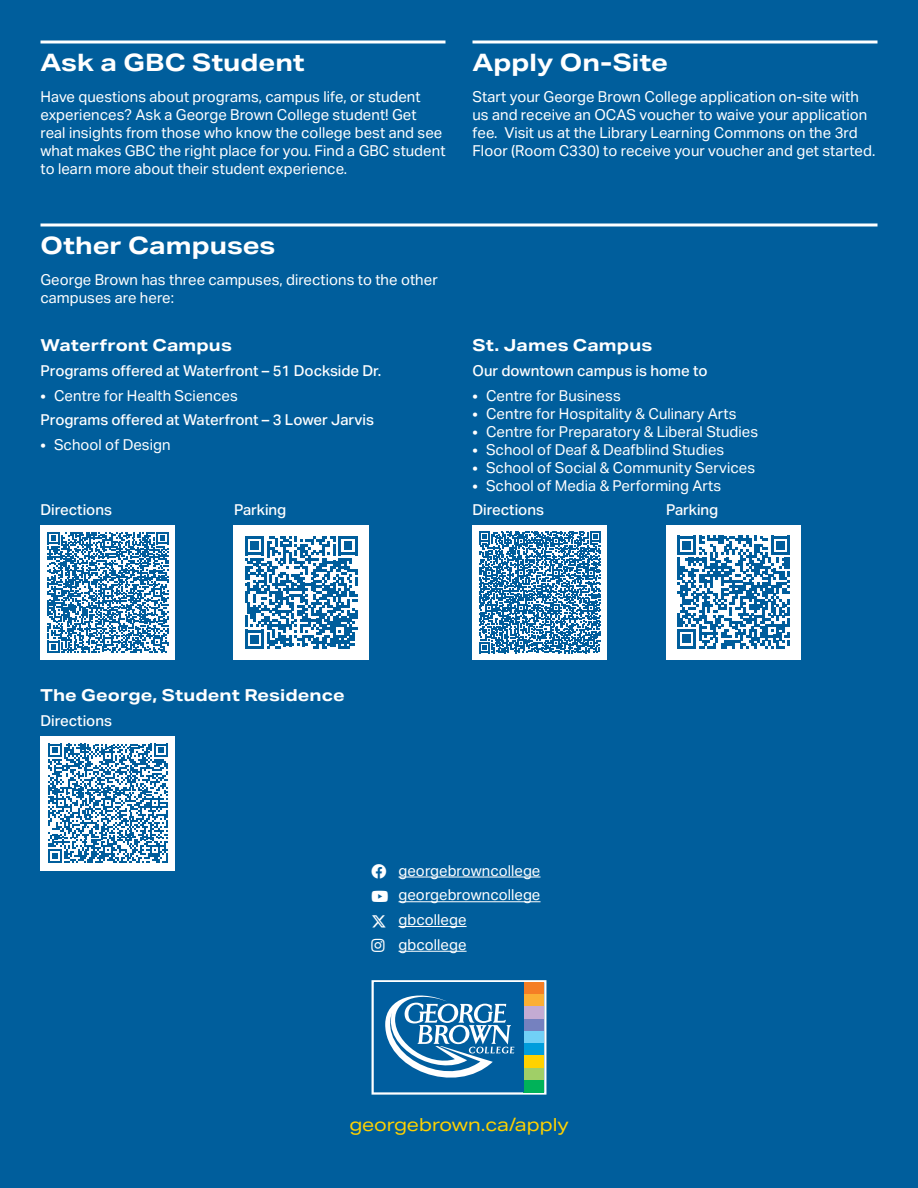
<style>
.page{position:relative;width:918px;height:1188px;background:#005e9c}
.page>*{position:absolute;margin:0;border:0;box-sizing:border-box;transform-origin:0 0}
.t1{font:700 24px "Aktiv Grotesk Ex";color:#fff}
.t2{font:18px "Aktiv Grotesk Ex";color:#ffd200}
.Subheader{font:700 16.5px "Aktiv Grotesk Ex";letter-spacing:.005em;color:#fff}
.Body{font:15px/18px "Aktiv Grotesk";color:#fff}
.Sub-subheaders{font:500 15px "Aktiv Grotesk";color:#fff}
</style>
<div class="page">
<svg style="left:40px;top:40px;width:406px;height:4px;background:#bfd6e5"></svg>
<svg style="left:472px;top:40px;width:406px;height:4px;background:#bfd6e5"></svg>
<hr style="left:40px;top:224px;width:838px;height:2px;background:#fff">
<div style="left:234px;top:525px;width:135px;height:135px;background:#fff"></div>
<svg style="left:245px;top:536px;width:113px;height:113px"></svg>
<div style="left:40px;top:525px;width:136px;height:135px;background:#fff"></div>
<svg style="left:48px;top:532px;width:120px;height:121px"></svg>
<div style="left:40px;top:736px;width:136px;height:135px;background:#fff"></div>
<svg style="left:48px;top:744px;width:120px;height:119px"></svg>
<div style="left:666px;top:525px;width:135px;height:135px;background:#fff"></div>
<svg style="left:677px;top:536px;width:113px;height:113px"></svg>
<div style="left:472px;top:525px;width:136px;height:135px;background:#fff"></div>
<svg style="left:479px;top:531px;width:122px;height:122px"></svg>
<hr style="left:399px;top:877px;width:142px;height:1px;background:#fff">
<hr style="left:399px;top:902px;width:142px;height:1px;background:#fff">
<hr style="left:399px;top:926px;width:68px;height:1px;background:#fff">
<hr style="left:399px;top:951px;width:68px;height:1px;background:#fff">
<svg style="left:372px;top:980px;width:174px;height:115px"></svg>
<h1 class="t1" style="left:40px;top:48px;width:266px">Ask a GBC Student</h1>
<p class="Body" style="left:40px;top:88px;width:407px">Have questions about programs, campus life, or student experiences? Ask a George Brown College student! Get<br>real insights from those who know the college best and see what makes GBC the right place for you. Find a GBC student to learn more about their student experience.</p>
<h1 class="t1" style="left:40px;top:231px;width:236px">Other Campuses</h1>
<p class="Body" style="left:40px;top:271px;width:399px">George Brown has three campuses, directions to the other campuses are here:</p>
<h2 class="Subheader" style="left:40px;top:336px;width:193px">Waterfront Campus</h2>
<h3 class="Sub-subheaders" style="left:40px;top:362px;width:342px">Programs offered at Waterfront – 51 Dockside Dr.</h3>
<p class="Body" style="left:40px;top:386px;width:199px">• Centre for Health Sciences</p>
<h3 class="Sub-subheaders" style="left:40px;top:411px;width:335px">Programs offered at Waterfront – 3 Lower Jarvis</h3>
<p class="Body" style="left:40px;top:436px;width:132px">• School of Design</p>
<h3 class="Sub-subheaders" style="left:40px;top:501px;width:73px">Directions</h3>
<h3 class="Sub-subheaders" style="left:234px;top:501px;width:54px">Parking</h3>
<h1 class="t1" style="left:472px;top:48px;width:197px">Apply On-Site</h1>
<p class="Body" style="left:472px;top:88px;width:404px">Start your George Brown College application on-site with us and receive an OCAS voucher to waive your application fee. Visit us at the Library Learning Commons on the 3rd Floor (Room C330) to receive your voucher and get started.</p>
<h2 class="Subheader" style="left:472px;top:336px;width:181px">St. James Campus</h2>
<h3 class="Sub-subheaders" style="left:472px;top:362px;width:237px">Our downtown campus is home to</h3>
<p class="Body" style="left:472px;top:386px;width:150px">• Centre for Business</p>
<p class="Body" style="left:472px;top:404px;width:266px">• Centre for Hospitality &amp; Culinary Arts</p>
<p class="Body" style="left:472px;top:422px;width:287px">• Centre for Preparatory &amp; Liberal Studies</p>
<p class="Body" style="left:472px;top:440px;width:253px">• School of Deaf &amp; Deafblind Studies</p>
<p class="Body" style="left:472px;top:458px;width:284px">• School of Social &amp; Community Services</p>
<p class="Body" style="left:472px;top:476px;width:250px">• School of Media &amp; Performing Arts</p>
<h3 class="Sub-subheaders" style="left:472px;top:501px;width:73px">Directions</h3>
<h3 class="Sub-subheaders" style="left:666px;top:501px;width:54px">Parking</h3>
<h2 class="Subheader" style="left:40px;top:686px;width:306px">The George, Student Residence</h2>
<h3 class="Sub-subheaders" style="left:40px;top:712px;width:73px">Directions</h3>
<p class="Body" style="left:372px;top:861px;width:171px">□□ georgebrowncollege</p>
<p class="Body" style="left:372px;top:886px;width:171px">□◆▼◆ georgebrowncollege</p>
<p class="Body" style="left:372px;top:911px;width:97px">▼▼▼ gbcollege</p>
<p class="Body" style="left:372px;top:936px;width:97px">■▲▼ gbcollege</p>
<p class="t2" style="left:349px;top:1114px;width:221px">georgebrown.ca/apply</p>
</div>
